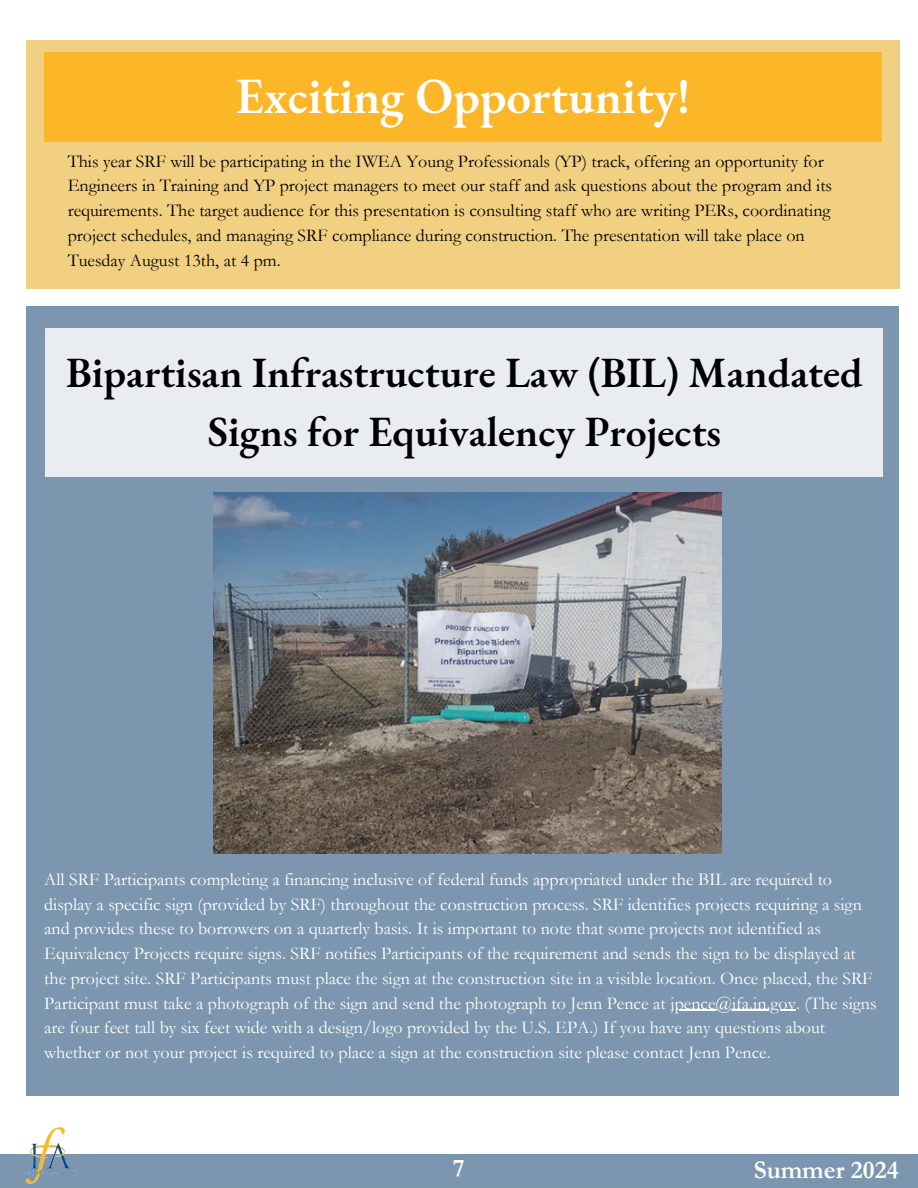
<style>
.page{position:relative;width:918px;height:1188px;background:#fff}
.page>*{position:absolute;margin:0;border:0;box-sizing:border-box;transform-origin:0 0}
.t1{font:600 49.5px "EB Garamond";color:#fff}
.t2{font:600 42px/58.5px "EB Garamond";color:#000;text-align:center}
.t3{font:700 25.65px "Garamond";color:#fff}
.t4{font:700 25.5px "Garamond";color:#fdfefe}
.t5{font:18px/24.8px "Garamond";color:#fff}
.t6{font:18px/24.8px "Garamond";color:#000}
</style>
<div class="page">
<div style="left:0;top:1154px;width:918px;height:34px;background:#7b96ae"></div>
<img style="left:22px;top:1127px;width:56px;height:57px">
<div style="left:26px;top:40px;width:874px;height:249px;background:#f2d081"></div>
<div style="left:44px;top:52px;width:838px;height:90px;background:#fbb728"></div>
<div style="left:26px;top:307px;width:873px;height:789px;background:#7b96ae"></div>
<div style="left:46px;top:329px;width:837px;height:148px;background:#e9edf1"></div>
<img style="left:214px;top:493px;width:507px;height:361px">
<hr style="left:671px;top:1010px;width:125px;height:1px;background:#fff">
<h2 class="t1" style="left:236px;top:63px;width:456px">Exciting Opportunity!</h2>
<h3 class="t6" style="left:68px;top:149px;width:766px">This year SRF will be participating in the IWEA Young Professionals (YP) track, offering an opportunity for Engineers in Training and YP project managers to meet our staff and ask questions about the program and its requirements. The target audience for this presentation is consulting staff who are writing PERs, coordinating project schedules, and managing SRF compliance during construction. The presentation will take place on Tuesday August 13th, at 4 pm.</h3>
<p class="t2" style="left:66px;top:343px;width:798px">Bipartisan Infrastructure Law (BIL) Mandated<br>Signs for Equivalency Projects</p>
<p class="t5" style="left:44px;top:867px;width:834px">All SRF Participants completing a financing inclusive of federal funds appropriated under the BIL are required to display a specific sign (provided by SRF) throughout the construction process. SRF identifies projects requiring a sign and provides these to borrowers on a quarterly basis. It is important to note that some projects not identified as Equivalency Projects require signs. SRF notifies Participants of the requirement and sends the sign to be displayed at the project site. SRF Participants must place the sign at the construction site in a visible location. Once placed, the SRF Participant must take a photograph of the sign and send the photograph to Jenn Pence at jpence@ifa.in.gov. (The signs are four feet tall by six feet wide with a design/logo provided by the U.S. EPA.) If you have any questions about whether or not your project is required to place a sign at the construction site please contact Jenn Pence.</p>
<p class="t3" style="left:453px;top:1154px;width:13px">7</p>
<h1 class="t4" style="left:754px;top:1156px;width:146px">Summer 2024</h1>
</div>
